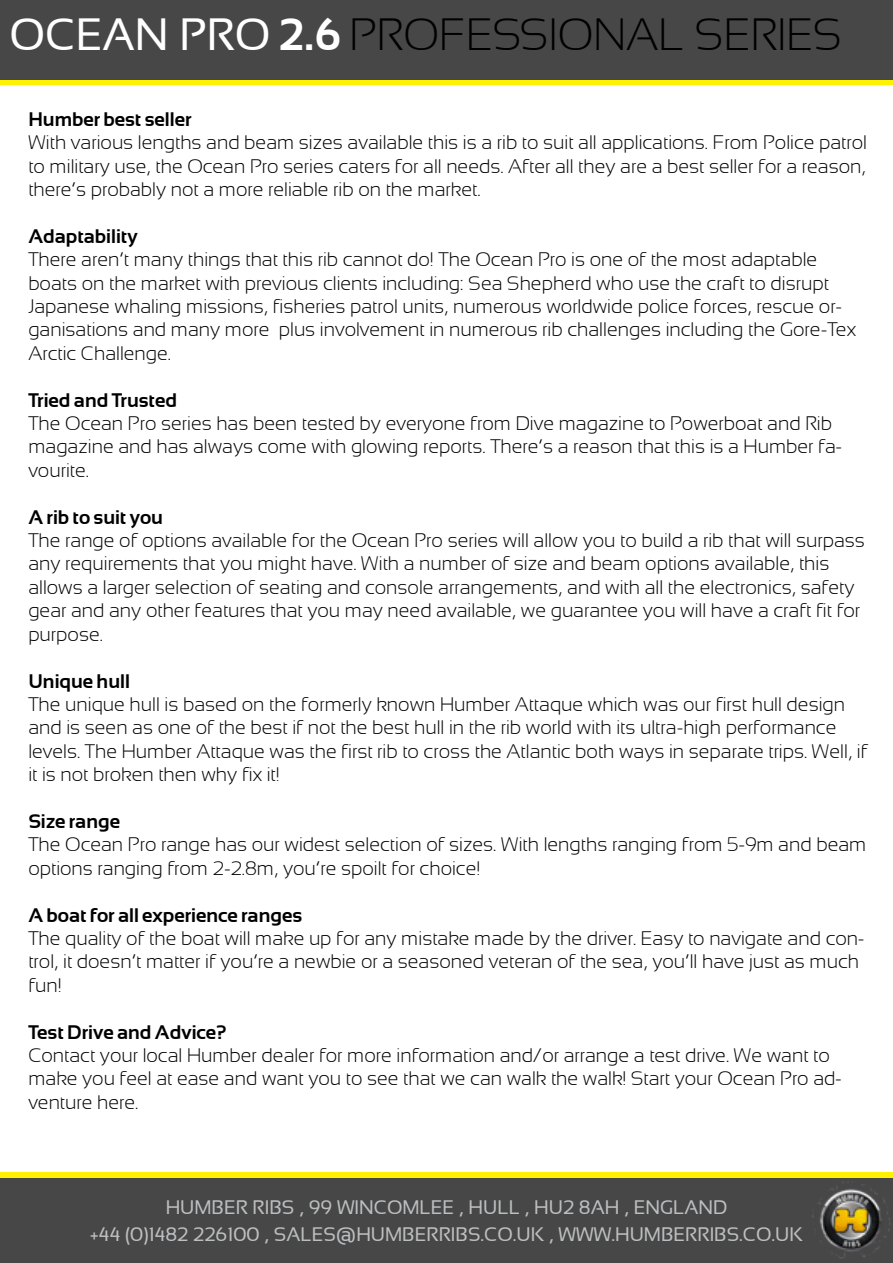
<style>
.page{position:relative;width:893px;height:1263px;background:#fff}
.page>*{position:absolute;margin:0;border:0;box-sizing:border-box;transform-origin:0 0}
.t1{font:300 45px "Sansation";color:#000}
.t2{font:300 19.5px/23.4px "Sansation";color:#000}
.t3{font:700 19.5px "Sansation";color:#000}
.t4{font:19.5px/27px "Sansation";color:#bcbec0;text-align:center}
.s1{font-weight:400;color:#fff}
.s2{font-weight:700;color:#fff}
</style>
<div class="page">
<div style="left:0;top:1178px;width:893px;height:85px;background:#474747"></div>
<img style="left:812px;top:1182px;width:78px;height:77px">
<div style="left:0;top:1172px;width:893px;height:6px;background:#fff200"></div>
<div style="left:0;top:79px;width:893px;height:6px;background:#fff200"></div>
<div style="left:0;top:0;width:893px;height:80px;background:#474747"></div>
<h1 class="t1" style="left:10px;top:9px;width:834px"><span class="s1">OCEAN PRO</span> <span class="s2">2.6</span> PROFESSIONAL SERIES</h1>
<p class="t3" style="left:28px;top:108px;width:165px">Humber best seller</p>
<p class="t2" style="left:28px;top:131px;width:840px;text-align:justify">With various lengths and beam sizes available this is a rib to suit all applications. From Police patrol to military use, the Ocean Pro series caters for all needs. After all they are a best seller for a reason, there’s probably not a more reliable rib on the market.</p>
<p class="t3" style="left:28px;top:225px;width:111px">Adaptability</p>
<p class="t2" style="left:28px;top:248px;width:829px">There aren’t many things that this rib cannot do! The Ocean Pro is one of the most adaptable boats on the market with previous clients including: Sea Shepherd who use the craft to disrupt Japanese whaling missions, fisheries patrol units, numerous worldwide police forces, rescue or&shy;ganisations and many more plus involvement in numerous rib challenges including the Gore-Tex Arctic Challenge.</p>
<p class="t3" style="left:28px;top:389px;width:150px">Tried and Trusted</p>
<p class="t2" style="left:28px;top:412px;width:815px">The Ocean Pro series has been tested by everyone from Dive magazine to Powerboat and Rib magazine and has always come with glowing reports. There’s a reason that this is a Humber fa&shy;vourite.</p>
<p class="t3" style="left:28px;top:506px;width:136px">A rib to suit you</p>
<p class="t2" style="left:28px;top:529px;width:838px">The range of options available for the Ocean Pro series will allow you to build a rib that will surpass any requirements that you might have. With a number of size and beam options available, this allows a larger selection of seating and console arrangements, and with all the electronics, safety gear and any other features that you may need available, we guarantee you will have a craft fit for purpose.</p>
<p class="t3" style="left:28px;top:670px;width:103px">Unique hull</p>
<p class="t2" style="left:28px;top:692px;width:841px">The unique hull is based on the formerly known Humber Attaque which was our first hull design and is seen as one of the best if not the best hull in the rib world with its ultra-high performance levels. The Humber Attaque was the first rib to cross the Atlantic both ways in separate trips. Well, if it is not broken then why fix it!</p>
<p class="t3" style="left:28px;top:810px;width:93px">Size range</p>
<p class="t2" style="left:28px;top:833px;width:839px">The Ocean Pro range has our widest selection of sizes. With lengths ranging from 5-9m and beam options ranging from 2-2.8m, you’re spoilt for choice!</p>
<p class="t3" style="left:28px;top:904px;width:275px">A boat for all experience ranges</p>
<p class="t2" style="left:28px;top:926px;width:838px">The quality of the boat will make up for any mistake made by the driver. Easy to navigate and con&shy;trol, it doesn’t matter if you’re a newbie or a seasoned veteran of the sea, you’ll have just as much fun!</p>
<p class="t3" style="left:28px;top:1021px;width:200px">Test Drive and Advice?</p>
<p class="t2" style="left:28px;top:1043px;width:815px">Contact your local Humber dealer for more information and/or arrange a test drive. We want to make you feel at ease and want you to see that we can walk the walk! Start your Ocean Pro ad&shy;venture here.</p>
<p class="t4" style="left:90px;top:1194px;width:715px">HUMBER RIBS , 99 WINCOMLEE , HULL , HU2 8AH , ENGLAND<br>+44 (0)1482 226100 , SALES@HUMBERRIBS.CO.UK , WWW.HUMBERRIBS.CO.UK</p>
</div>
